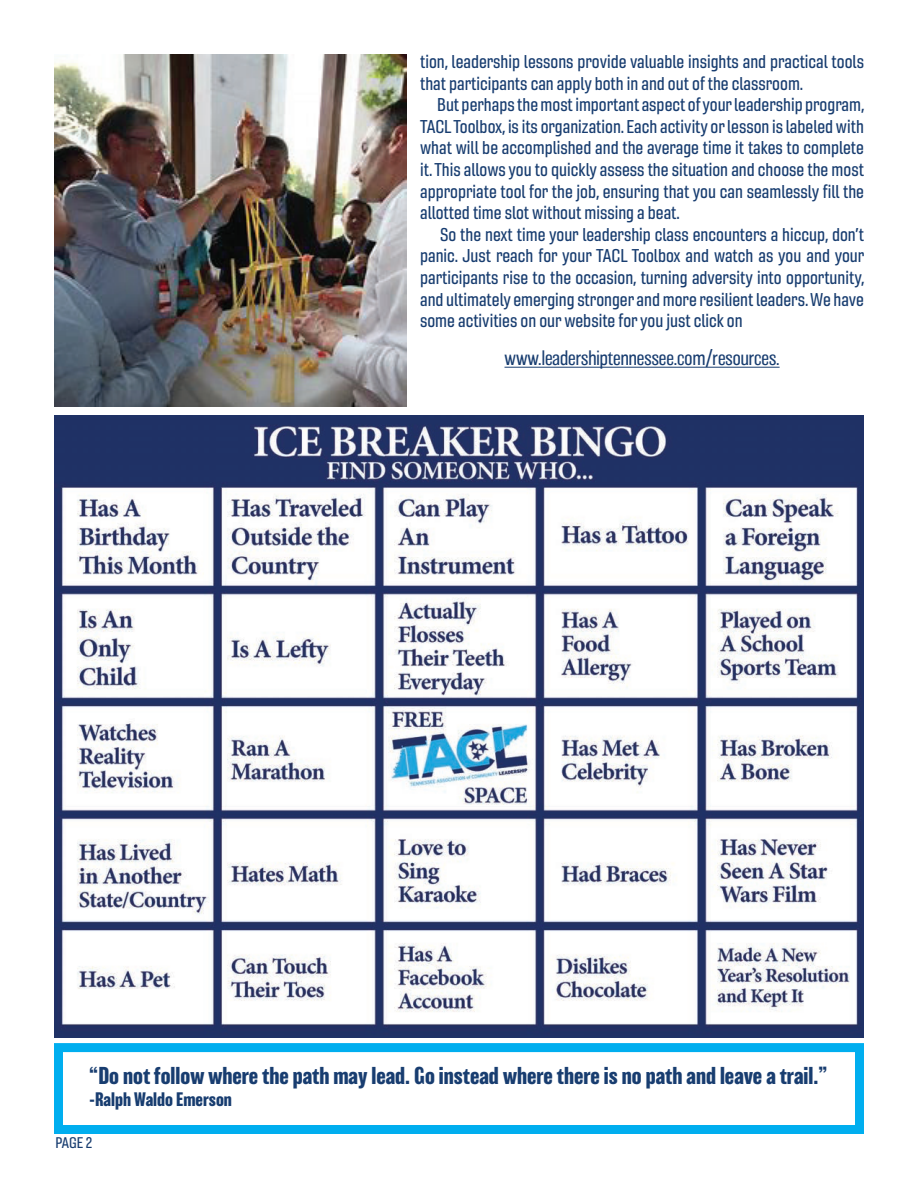
<style>
.page{position:relative;width:918px;height:1188px;background:#fff}
.page>*{position:absolute;margin:0;border:0;box-sizing:border-box;transform-origin:0 0}
.t1{font:700 22.5px "Balboa";color:#183d70}
.t2{font:200 19.5px "Balboa";color:#183d70}
.t3{font:18px/21.6px "Gineso Con Med";color:#183d70;text-align:justify}
.t4{font:700 18px "Balboa";color:#183d70}
.t5{font:15px "Gineso Con Med";color:#183d70}
</style>
<div class="page">
<div style="left:54px;top:1043px;width:810px;height:91px;border:9px solid #00aeef"></div>
<hr style="left:505px;top:367px;width:275px;height:1px;background:#183d70">
<img style="left:55px;top:416px;width:809px;height:622px">
<img style="left:54px;top:54px;width:352px;height:352px">
<p class="t3" style="left:420px;top:51px;width:445px">tion, leadership lessons provide valuable insights and practical tools that participants can apply both in and out of the classroom.</p>
<p class="t3" style="left:420px;top:94px;width:446px;text-indent:17px">But perhaps the most important aspect of your leadership program, TACL Toolbox, is its organization. Each activity or lesson is labeled with what will be accomplished and the average time it takes to complete it. This allows you to quickly assess the situation and choose the most appropriate tool for the job, ensuring that you can seamlessly fill the allotted time slot without missing a beat.</p>
<p class="t3" style="left:420px;top:223px;width:446px;text-indent:20px">So the next time your leadership class encounters a hiccup, don’t panic. Just reach for your TACL Toolbox and watch as you and your participants rise to the occasion, turning adversity into opportunity, and ultimately emerging stronger and more resilient leaders. We have some activities on our website for you just click on</p>
<p class="t2" style="left:505px;top:347px;width:277px">www.leadershiptennessee.com/resources.</p>
<p class="t1" style="left:89px;top:1063px;width:740px">“Do not follow where the path may lead. Go instead where there is no path and leave a trail.”</p>
<p class="t4" style="left:89px;top:1089px;width:144px">-Ralph Waldo Emerson</p>
<p class="t5" style="left:56px;top:1133px;width:38px">PAGE 2</p>
</div>
